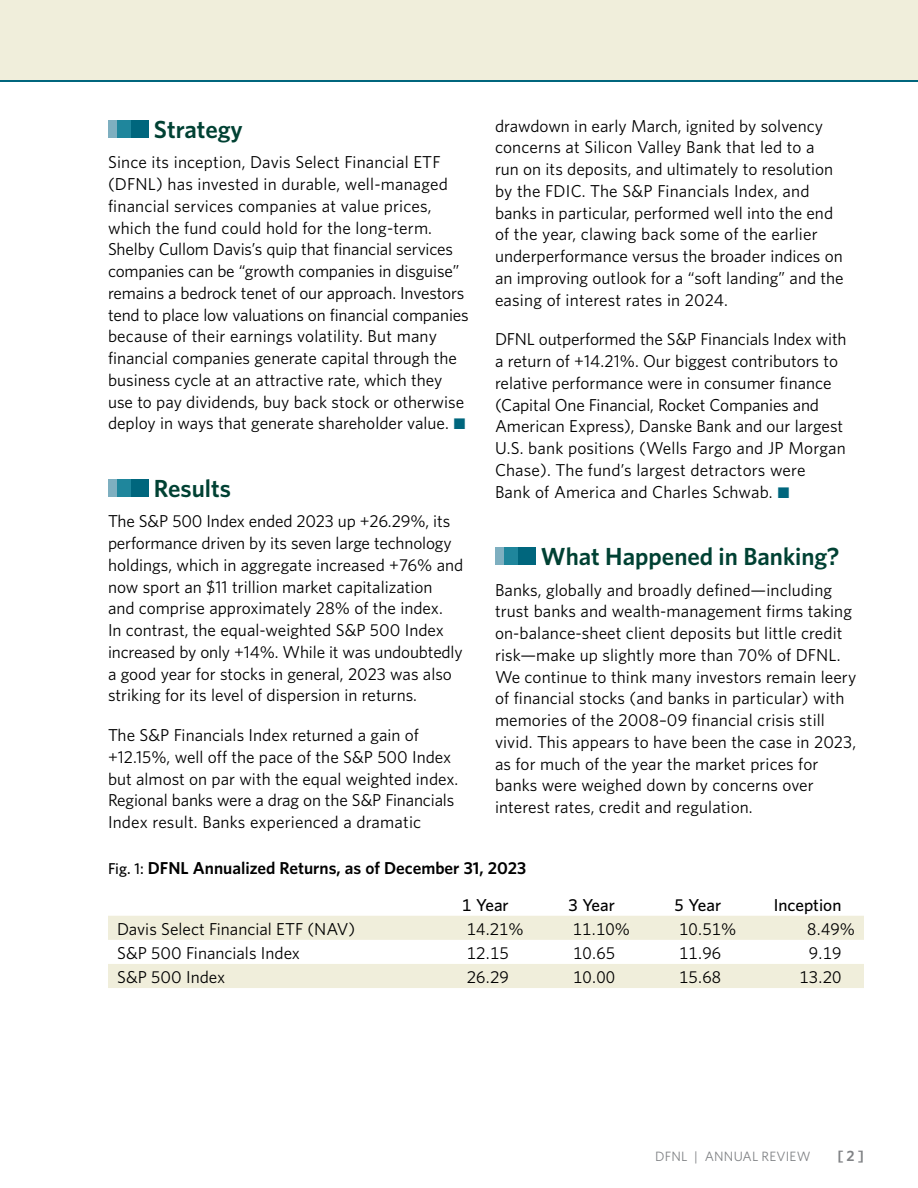
<style>
.page{position:relative;width:918px;height:1188px;background:#fff}
.page>*{position:absolute;margin:0;border:0;box-sizing:border-box;transform-origin:0 0}
.t1{font:600 24.75px "Whitney";color:#004133}
.t2{font:17.25px/21.8px "Whitney";color:#000}
.t3{font:600 17.25px "Whitney";color:#000}
.t4{font:500 17.25px "Whitney";color:#000}
.t5{font:600 15px "Whitney";color:#808285}
.t6{font:13.5px "Whitney";letter-spacing:.01em;color:#808285}
.s1{font-family:"Mercury Text G1";color:#00667d}
.s2{font-weight:500;font-size:15.75px}
</style>
<div class="page">
<div style="left:0;top:0;width:918px;height:80px;background:#f0eedb"></div>
<hr style="left:0;top:80px;width:918px;height:2px;background:#00667d">
<div style="left:131px;top:120px;width:18px;height:18px;background:#00667d"></div>
<div style="left:117px;top:120px;width:13px;height:18px;background:#1f869c"></div>
<div style="left:108px;top:120px;width:9px;height:18px;background:#7eafc0"></div>
<div style="left:131px;top:479px;width:18px;height:18px;background:#00667d"></div>
<div style="left:117px;top:479px;width:13px;height:18px;background:#1f869c"></div>
<div style="left:108px;top:479px;width:9px;height:18px;background:#7eafc0"></div>
<div style="left:518px;top:547px;width:18px;height:18px;background:#00667d"></div>
<div style="left:504px;top:547px;width:14px;height:18px;background:#1f869c"></div>
<div style="left:495px;top:547px;width:9px;height:18px;background:#7eafc0"></div>
<svg style="left:108px;top:916px;width:756px;height:72px;fill:#f0eedb"></svg>
<h2 class="t1" style="left:154px;top:113px;width:91px">Strategy</h2>
<p class="t2" style="left:108px;top:151px;width:362px">Since its inception, Davis Select Financial ETF (DFNL) has invested in durable, well-managed financial services companies at value prices, which the fund could hold for the long-term.<br>Shelby Cullom Davis’s quip that financial services companies can be “growth companies in disguise” remains a bedrock tenet of our approach. Investors tend to place low valuations on financial companies because of their earnings volatility. But many financial companies generate capital through the business cycle at an attractive rate, which they use to pay dividends, buy back stock or otherwise deploy in ways that generate shareholder value. <span class="s1">•</span></p>
<h2 class="t1" style="left:154px;top:472px;width:79px">Results</h2>
<p class="t2" style="left:108px;top:510px;width:357px">The S&amp;P 500 Index ended 2023 up +26.29%, its performance driven by its seven large technology holdings, which in aggregate increased +76% and now sport an $11 trillion market capitalization and comprise approximately 28% of the index.<br>In contrast, the equal-weighted S&amp;P 500 Index increased by only +14%. While it was undoubtedly a good year for stocks in general, 2023 was also striking for its level of dispersion in returns.</p>
<p class="t2" style="left:108px;top:724px;width:352px">The S&amp;P Financials Index returned a gain of +12.15%, well off the pace of the S&amp;P 500 Index but almost on par with the equal weighted index.<br>Regional banks were a drag on the S&amp;P Financials Index result. Banks experienced a dramatic</p>
<p class="t2" style="left:495px;top:114px;width:350px">drawdown in early March, ignited by solvency concerns at Silicon Valley Bank that led to a<br>run on its deposits, and ultimately to resolution by the FDIC. The S&amp;P Financials Index, and banks in particular, performed well into the end of the year, clawing back some of the earlier underperformance versus the broader indices on an improving outlook for a “soft landing” and the easing of interest rates in 2024.</p>
<p class="t2" style="left:495px;top:328px;width:353px">DFNL outperformed the S&amp;P Financials Index with a return of +14.21%. Our biggest contributors to relative performance were in consumer finance (Capital One Financial, Rocket Companies and American Express), Danske Bank and our largest U.S. bank positions (Wells Fargo and JP Morgan Chase). The fund’s largest detractors were<br>Bank of America and Charles Schwab. <span class="s1">•</span></p>
<h2 class="t1" style="left:541px;top:540px;width:300px">What Happened in Banking?</h2>
<p class="t2" style="left:495px;top:578px;width:363px">Banks, globally and broadly defined—including trust banks and wealth-management firms taking on-balance-sheet client deposits but little credit risk—make up slightly more than 70% of DFNL.<br>We continue to think many investors remain leery of financial stocks (and banks in particular) with memories of the 2008–09 financial crisis still vivid. This appears to have been the case in 2023, as for much of the year the market prices for banks were weighed down by concerns over interest rates, credit and regulation.</p>
<p class="t3" style="left:108px;top:856px;width:420px"><span class="s2">Fig. 1:</span> DFNL Annualized Returns, as of December 31, 2023</p>
<p class="t4" style="left:462px;top:894px;width:48px">1 Year</p>
<p class="t4" style="left:568px;top:894px;width:48px">3 Year</p>
<p class="t4" style="left:675px;top:894px;width:48px">5 Year</p>
<p class="t4" style="left:774px;top:893px;width:69px">Inception</p>
<p class="t2" style="left:117px;top:917px;width:240px">Davis Select Financial ETF (NAV)</p>
<p class="t2" style="left:467px;top:917px;width:59px">14.21%</p>
<p class="t2" style="left:573px;top:917px;width:59px">11.10%</p>
<p class="t2" style="left:679px;top:917px;width:59px">10.51%</p>
<p class="t2" style="left:807px;top:917px;width:49px">8.49%</p>
<p class="t2" style="left:117px;top:942px;width:185px">S&amp;P 500 Financials Index</p>
<p class="t2" style="left:467px;top:942px;width:43px">12.15</p>
<p class="t2" style="left:573px;top:942px;width:43px">10.65</p>
<p class="t2" style="left:679px;top:942px;width:43px">11.96</p>
<p class="t2" style="left:809px;top:942px;width:34px">9.19</p>
<p class="t2" style="left:117px;top:966px;width:110px">S&amp;P 500 Index</p>
<p class="t2" style="left:467px;top:966px;width:43px">26.29</p>
<p class="t2" style="left:573px;top:966px;width:43px">10.00</p>
<p class="t2" style="left:679px;top:966px;width:43px">15.68</p>
<p class="t2" style="left:800px;top:966px;width:43px">13.20</p>
<p class="t6" style="left:655px;top:1147px;width:157px">DFNL | ANNUAL REVIEW</p>
<p class="t5" style="left:838px;top:1146px;width:28px">[ 2 ]</p>
</div>
